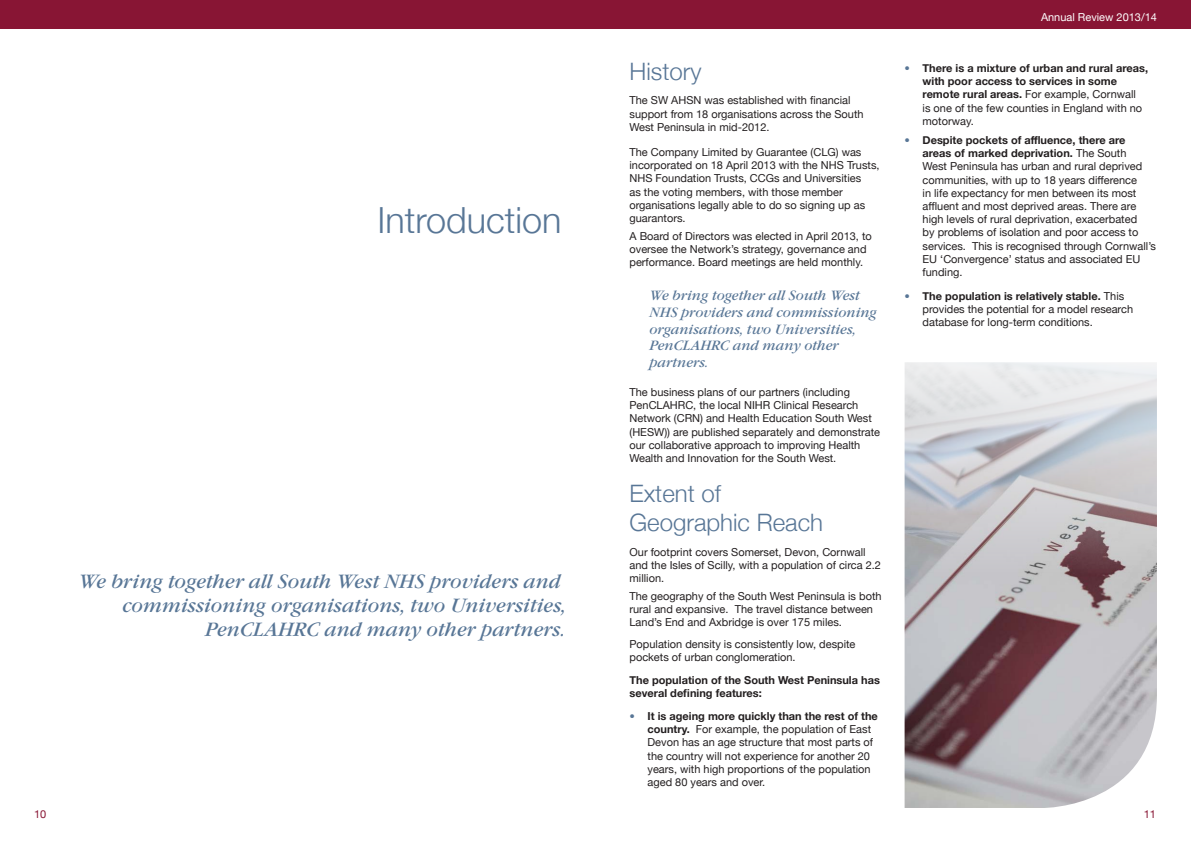
<style>
.page{position:relative;width:1191px;height:842px;background:#fff}
.page>*{position:absolute;margin:0;border:0;box-sizing:border-box;transform-origin:0 0}
.t1{font:300 36px "Helvetica Neue";color:#587696}
.H2_large{font:300 24px/28.8px "Helvetica Neue";color:#587696}
.t2{font:italic 20px/24px "Garamond Itc T";color:#587696;text-align:right}
.t3{font:italic 14px/16.8px "Garamond Itc T";color:#587696}
.Body{font:11px/13.2px "Helvetica Neue";color:#231f20}
.Body-2{font:700 11px/13.2px "Helvetica Neue";color:#231f20}
.H2_large-2{font:11px/13.2px "Helvetica Neue";color:#231f20}
.t4{font:11px "Helvetica Neue";color:#fff}
.t5{font:11px "Helvetica Neue";color:#881534}
.s1{font-family:"Frutiger";font-weight:300;font-stretch:condensed;color:#587696}
.s2{font-weight:700}
.s3{font-weight:400}
</style>
<div class="page">
<div style="left:0;top:0;width:1191px;height:29px;background:#881534"></div>
<img style="left:904px;top:362px;width:253px;height:446px">
<h1 class="t1" style="left:377px;top:191px;width:186px">Introduction</h1>
<p class="t2" style="left:78px;top:569px;width:489px">We bring together all South West NHS providers and commissioning organisations, two Universities,<br>PenCLAHRC and many other partners.</p>
<p class="H2_large" style="left:629px;top:56px;width:73px">History</p>
<p class="H2_large-2" style="left:629px;top:95px;width:236px">The SW AHSN was established with financial support from 18 organisations across the South<br>West Peninsula in mid-2012.</p>
<p class="Body" style="left:629px;top:146px;width:251px">The Company Limited by Guarantee (CLG) was incorporated on 18 April 2013 with the NHS Trusts, NHS Foundation Trusts, CCGs and Universities<br>as the voting members, with those member organisations legally able to do so signing up as guarantors.</p>
<p class="Body" style="left:629px;top:230px;width:244px">A Board of Directors was elected in April 2013, to oversee the Network’s strategy, governance and performance. Board meetings are held monthly.</p>
<p class="t3" style="left:649px;top:287px;width:229px">We bring together all South West<br>NHS providers and commissioning organisations, two Universities,<br>PenCLAHRC and many other partners.</p>
<p class="Body" style="left:629px;top:386px;width:252px">The business plans of our partners (including PenCLAHRC, the local NIHR Clinical Research Network (CRN) and Health Education South West (HESW)) are published separately and demonstrate our collaborative approach to improving Health Wealth and Innovation for the South West.</p>
<p class="H2_large" style="left:629px;top:478px;width:195px">Extent of<br>Geographic Reach</p>
<p class="H2_large-2" style="left:629px;top:546px;width:253px">Our footprint covers Somerset, Devon, Cornwall and the Isles of Scilly, with a population of circa 2.2 million.</p>
<p class="Body" style="left:629px;top:590px;width:254px">The geography of the South West Peninsula is both rural and expansive. The travel distance between<br>Land’s End and Axbridge is over 175 miles.</p>
<p class="Body" style="left:629px;top:638px;width:227px">Population density is consistently low, despite pockets of urban conglomeration.</p>
<p class="Body-2" style="left:629px;top:674px;width:252px">The population of the South West Peninsula has several defining features:</p>
<p class="Body" style="left:647px;top:710px;width:232px;text-indent:-18px"><span class="s1">•</span> <span class="s2">It is ageing more quickly than the rest of the country.</span> For example, the population of East Devon has an age structure that most parts of the country will not experience for another 20 years, with high proportions of the population aged 80 years and over.</p>
<p class="t4" style="left:1041px;top:9px;width:117px">Annual Review 2013/14</p>
<p class="Body-2" style="left:922px;top:62px;width:227px;text-indent:-18px"><span class="s1">•</span> There is a mixture of urban and rural areas, with poor access to services in some remote rural areas. <span class="s3">For example, Cornwall<br>is one of the few counties in England with no motorway.</span></p>
<p class="Body" style="left:922px;top:134px;width:235px;text-indent:-18px"><span class="s1">•</span> <span class="s2">Despite pockets of affluence, there are areas of marked deprivation.</span> The South<br>West Peninsula has urban and rural deprived communities, with up to 18 years difference<br>in life expectancy for men between its most affluent and most deprived areas. There are high levels of rural deprivation, exacerbated<br>by problems of isolation and poor access to services. This is recognised through Cornwall’s EU ‘Convergence’ status and associated EU funding.</p>
<p class="Body" style="left:922px;top:290px;width:212px;text-indent:-18px"><span class="s1">•</span> <span class="s2">The population is relatively stable.</span> This provides the potential for a model research database for long-term conditions.</p>
<p class="t5" style="left:34px;top:806px;width:14px">10</p>
<p class="t5" style="left:1143px;top:806px;width:14px">11</p>
</div>
